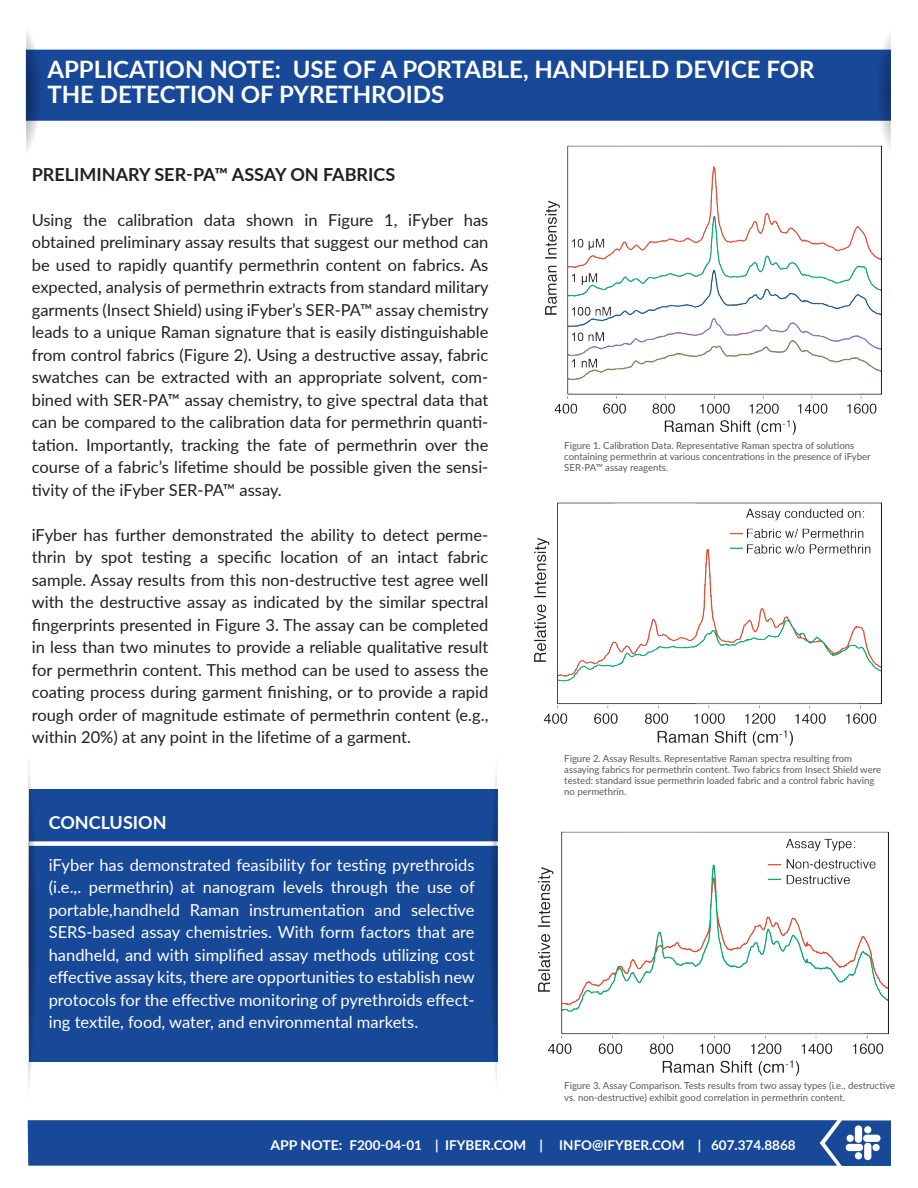
<style>
.page{position:relative;width:918px;height:1188px;background:#fff}
.page>*{position:absolute;margin:0;border:0;box-sizing:border-box;transform-origin:0 0}
.t1{font:700 24px/25.5px "Lato";color:#fff}
.t2{font:700 18px "Lato";color:#231f20}
.t3{font:700 18px "Lato";color:#fff}
.t4{font:16.5px/22.5px "Lato";color:#231f20;text-align:justify}
.t5{font:16.5px/22.5px "Lato";color:#fff;text-align:justify}
.t6{font:700 13.5px "Lato";color:#fff;scale:1.04 1}
.t7{font:9.75px/11.2px "Lato";color:#57585a}
</style>
<div class="page">
<div style="left:28px;top:1120px;width:863px;height:46px;background:#184999"></div>
<div style="left:41px;top:50px;width:834px;height:71px;background:#184999"></div>
<svg style="left:875px;top:34px;width:16px;height:115px"></svg>
<svg style="left:26px;top:30px;width:15px;height:122px"></svg>
<div style="left:29px;top:789px;width:468px;height:272px;background:#184999"></div>
<div style="left:28px;top:841px;width:473px;height:5px;background:#fff"></div>
<svg style="left:28px;top:762px;width:8px;height:331px"></svg>
<svg style="left:488px;top:769px;width:9px;height:314px"></svg>
<img style="left:538px;top:831px;width:351px;height:244px">
<img style="left:535px;top:502px;width:347px;height:244px">
<img style="left:545px;top:146px;width:337px;height:289px">
<h1 class="t1" style="left:47px;top:55px;width:769px">APPLICATION NOTE: USE OF A PORTABLE, HANDHELD DEVICE FOR<br>THE DETECTION OF PYRETHROIDS</h1>
<p class="t2" style="left:32px;top:161px;width:365px">PRELIMINARY SER-PA™ ASSAY ON FABRICS</p>
<p class="t4" style="left:32px;top:208px;width:459px">Using the calibration data shown in Figure 1, iFyber has obtained preliminary assay results that suggest our method can be used to rapidly quantify permethrin content on fabrics. As expected, analysis of permethrin extracts from standard military garments (Insect Shield) using iFyber’s SER-PA™ assay chemistry leads to a unique Raman signature that is easily distinguishable from control fabrics (Figure 2). Using a destructive assay, fabric swatches can be extracted with an appropriate solvent, com&shy;bined with SER-PA™ assay chemistry, to give spectral data that can be compared to the calibration data for permethrin quanti&shy;tation. Importantly, tracking the fate of permethrin over the course of a fabric’s lifetime should be possible given the sensi&shy;tivity of the iFyber SER-PA™ assay.</p>
<p class="t4" style="left:32px;top:523px;width:458px">iFyber has further demonstrated the ability to detect perme&shy;thrin by spot testing a specific location of an intact fabric sample. Assay results from this non-destructive test agree well with the destructive assay as indicated by the similar spectral fingerprints presented in Figure 3. The assay can be completed in less than two minutes to provide a reliable qualitative result for permethrin content. This method can be used to assess the coating process during garment finishing, or to provide a rapid rough order of magnitude estimate of permethrin content (e.g., within 20%) at any point in the lifetime of a garment.</p>
<p class="t3" style="left:49px;top:810px;width:119px">CONCLUSION</p>
<p class="t5" style="left:49px;top:853px;width:428px">iFyber has demonstrated feasibility for testing pyrethroids (i.e.,. permethrin) at nanogram levels through the use of portable,handheld Raman instrumentation and selective SERS-based assay chemistries. With form factors that are handheld, and with simplified assay methods utilizing cost effective assay kits, there are opportunities to establish new protocols for the effective monitoring of pyrethroids effect&shy;ing textile, food, water, and environmental markets.</p>
<p class="t7" style="left:564px;top:439px;width:308px">Figure 1. Calibration Data. Representative Raman spectra of solutions containing permethrin at various concentrations in the presence of iFyber<br>SER-PA™ assay reagents.</p>
<p class="t7" style="left:564px;top:752px;width:318px">Figure 2. Assay Results. Representative Raman spectra resulting from assaying fabrics for permethrin content. Two fabrics from Insect Shield were tested: standard issue permethrin loaded fabric and a control fabric having no permethrin.</p>
<p class="t7" style="left:564px;top:1080px;width:332px">Figure 3. Assay Comparison. Tests results from two assay types (i.e., destructive vs. non-destructive) exhibit good correlation in permethrin content.</p>
<p class="t6" style="left:271px;top:1135px;width:507px">APP NOTE: F200-04-01 | IFYBER.COM | INFO@IFYBER.COM | 607.374.8868</p>
</div>
